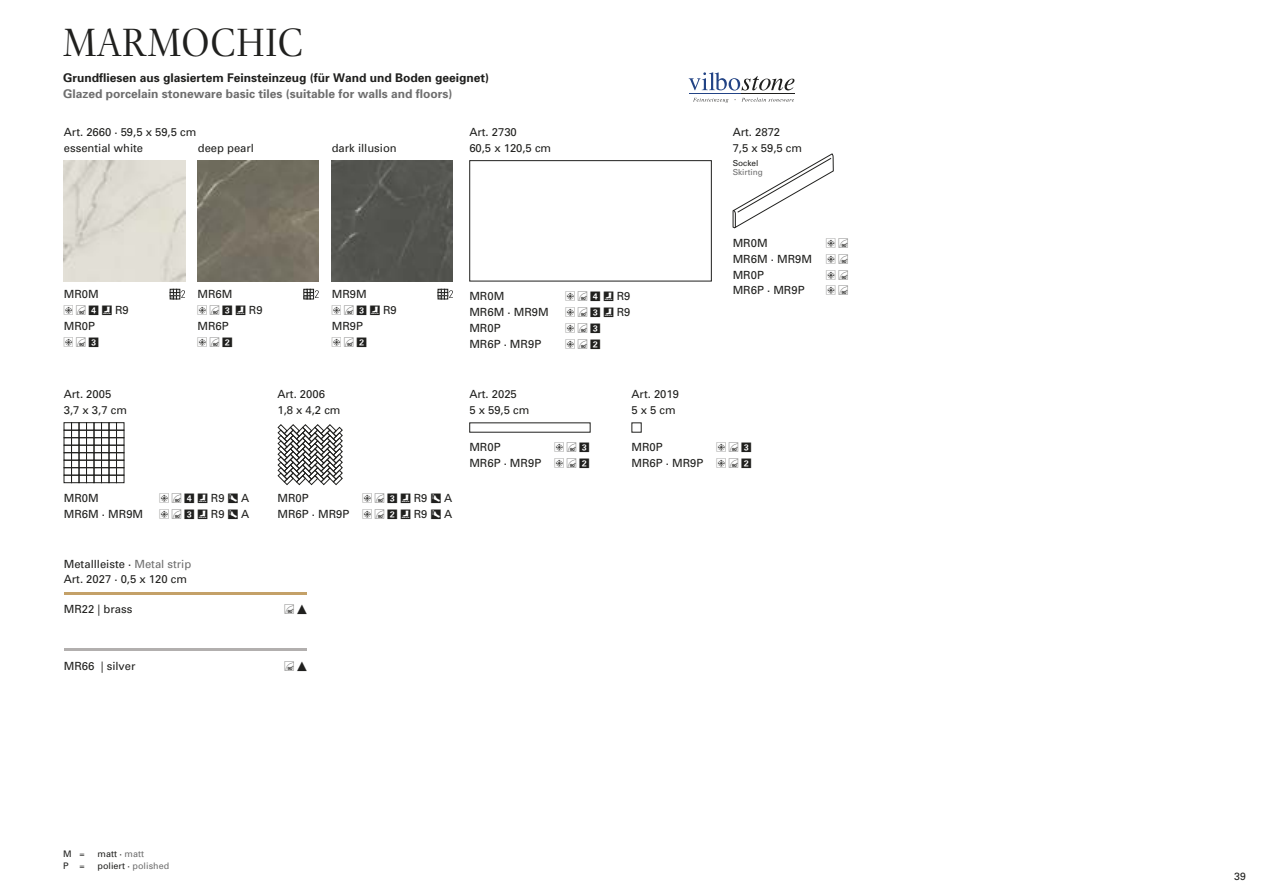
<style>
.page{position:relative;width:1263px;height:893px;background:#fff}
.page>*{position:absolute;margin:0;border:0;box-sizing:border-box;transform-origin:0 0}
.t1{font:39px "Villeroy Boch";color:#20201e}
.t2{font:700 12px "Univers";color:#20201e}
.t3{font:700 12px "Univers";color:#6e6e6e}
.t4{font:11.25px/15.8px "Univers";color:#20201e}
.t5{font:11.25px "VB6 Times New 1006 MDV";color:#20201e}
.t6{font:10.5px "Univers";color:#20201e}
.t7{font:9px "Univers";color:#20201e}
.t8{font:8.25px "Univers";color:#6e6e6e}
.t9{font:8.25px "Univers";color:#20201e}
.s1{font-family:"Univers"}
.s2{color:#6e6e6e}
.s3{font-family:"VB6 Times New 1006 MDV"}
</style>
<div class="page">
<svg style="left:732px;top:153px;width:102px;height:76px"></svg>
<svg style="left:170px;top:289px;width:15px;height:10px"></svg>
<svg style="left:304px;top:289px;width:15px;height:10px"></svg>
<svg style="left:438px;top:289px;width:15px;height:10px"></svg>
<svg style="left:689px;top:72px;width:105px;height:19px"></svg>
<hr style="left:740px;top:93px;width:54px;height:1px;background:#20201e">
<hr style="left:689px;top:93px;width:51px;height:1px;background:#224385">
<div style="left:332px;top:160px;width:121px;height:121px;background:#53544f"></div>
<img style="left:198px;top:160px;width:121px;height:121px">
<img style="left:64px;top:160px;width:121px;height:121px">
<div style="left:469px;top:160px;width:243px;height:121px;border:1px solid #20201e"></div>
<svg style="left:278px;top:424px;width:65px;height:61px"></svg>
<svg style="left:64px;top:422px;width:60px;height:61px"></svg>
<hr style="left:64px;top:592px;width:242px;height:2px;background:#c4a168">
<hr style="left:64px;top:649px;width:242px;height:2px;background:#b2afae">
<svg style="left:693px;top:98px;width:36px;height:5px"></svg>
<svg style="left:735px;top:98px;width:59px;height:4px"></svg>
<h1 class="t1" style="left:62px;top:17px;width:243px">MARMOCHIC</h1>
<p class="t2" style="left:63px;top:70px;width:428px">Grundfliesen aus glasiertem Feinsteinzeug (für Wand und Boden geeignet)</p>
<p class="t3" style="left:63px;top:87px;width:391px">Glazed porcelain stoneware basic tiles (suitable for walls and floors)</p>
<p class="t4" style="left:64px;top:124px;width:134px">Art. 2660 · 59,5 x 59,5 cm essential white</p>
<p class="t4" style="left:198px;top:140px;width:58px">deep pearl</p>
<p class="t4" style="left:332px;top:140px;width:67px">dark illusion</p>
<p class="t4" style="left:64px;top:287px;width:36px">MR0M</p>
<p class="t5" style="left:64px;top:304px;width:67px">~ } Z S <span class="s1">R9</span></p>
<p class="t4" style="left:64px;top:318px;width:33px">MR0P</p>
<p class="t5" style="left:64px;top:335px;width:37px">~ } T</p>
<p class="t4" style="left:198px;top:287px;width:36px">MR6M</p>
<p class="t5" style="left:198px;top:304px;width:67px">~ } T S <span class="s1">R9</span></p>
<p class="t4" style="left:198px;top:318px;width:33px">MR6P</p>
<p class="t5" style="left:198px;top:335px;width:37px">~ } R</p>
<p class="t4" style="left:332px;top:287px;width:36px">MR9M</p>
<p class="t5" style="left:332px;top:304px;width:67px">~ } T S <span class="s1">R9</span></p>
<p class="t4" style="left:332px;top:318px;width:33px">MR9P</p>
<p class="t5" style="left:332px;top:335px;width:37px">~ } R</p>
<p class="t4" style="left:469px;top:124px;width:83px">Art. 2730<br>60,5 x 120,5 cm</p>
<p class="t4" style="left:469px;top:289px;width:36px">MR0M</p>
<p class="t5" style="left:565px;top:290px;width:67px">~ } Z S <span class="s1">R9</span></p>
<p class="t4" style="left:469px;top:304px;width:81px">MR6M · MR9M</p>
<p class="t5" style="left:565px;top:306px;width:67px">~ } T S <span class="s1">R9</span></p>
<p class="t4" style="left:469px;top:320px;width:33px">MR0P</p>
<p class="t5" style="left:565px;top:321px;width:37px">~ } T</p>
<p class="t4" style="left:469px;top:336px;width:73px">MR6P · MR9P</p>
<p class="t5" style="left:565px;top:337px;width:37px">~ } R</p>
<p class="t4" style="left:733px;top:124px;width:71px">Art. 2872<br>7,5 x 59,5 cm</p>
<p class="t9" style="left:733px;top:158px;width:27px">Sockel</p>
<p class="t8" style="left:733px;top:168px;width:32px">Skirting</p>
<p class="t4" style="left:733px;top:235px;width:36px">MR0M</p>
<p class="t5" style="left:826px;top:237px;width:23px">~ }</p>
<p class="t4" style="left:733px;top:251px;width:81px">MR6M · MR9M</p>
<p class="t5" style="left:826px;top:252px;width:23px">~ }</p>
<p class="t4" style="left:733px;top:267px;width:33px">MR0P</p>
<p class="t5" style="left:826px;top:268px;width:23px">~ }</p>
<p class="t4" style="left:733px;top:283px;width:73px">MR6P · MR9P</p>
<p class="t5" style="left:826px;top:284px;width:23px">~ }</p>
<p class="t4" style="left:64px;top:386px;width:65px">Art. 2005<br>3,7 x 3,7 cm</p>
<p class="t4" style="left:277px;top:386px;width:65px">Art. 2006<br>1,8 x 4,2 cm</p>
<p class="t4" style="left:64px;top:490px;width:36px">MR0M</p>
<p class="t5" style="left:159px;top:492px;width:91px">~ } Z S <span class="s1">R9</span> F <span class="s1">A</span></p>
<p class="t4" style="left:64px;top:506px;width:81px">MR6M · MR9M</p>
<p class="t5" style="left:159px;top:507px;width:91px">~ } T S <span class="s1">R9</span> F <span class="s1">A</span></p>
<p class="t4" style="left:64px;top:556px;width:129px">Metallleiste · <span class="s2">Metal strip<br></span>Art. 2027 · 0,5 x 120 cm</p>
<p class="t4" style="left:277px;top:490px;width:33px">MR0P</p>
<p class="t5" style="left:362px;top:492px;width:91px">~ } T S <span class="s1">R9</span> F <span class="s1">A</span></p>
<p class="t4" style="left:277px;top:506px;width:176px">MR6P · MR9P <span class="s3">~ } R S</span> R9 <span class="s3">F</span> A</p>
<p class="t4" style="left:64px;top:601px;width:70px">MR22 | brass</p>
<p class="t5" style="left:284px;top:603px;width:24px">} X</p>
<p class="t4" style="left:469px;top:386px;width:62px">Art. 2025<br>5 x 59,5 cm</p>
<p class="t4" style="left:469px;top:440px;width:33px">MR0P</p>
<p class="t5" style="left:554px;top:441px;width:37px">~ } T</p>
<p class="t4" style="left:469px;top:455px;width:122px">MR6P · MR9P <span class="s3">~ } R</span></p>
<p class="t4" style="left:64px;top:658px;width:73px">MR66 | silver</p>
<p class="t5" style="left:284px;top:659px;width:24px">} X</p>
<p class="t4" style="left:631px;top:386px;width:49px">Art. 2019<br>5 x 5 cm</p>
<p class="t4" style="left:631px;top:440px;width:33px">MR0P</p>
<p class="t5" style="left:716px;top:441px;width:37px">~ } T</p>
<p class="t4" style="left:631px;top:455px;width:122px">MR6P · MR9P <span class="s3">~ } R</span></p>
<p class="t7" style="left:63px;top:849px;width:23px">M =</p>
<p class="t7" style="left:98px;top:849px;width:48px">matt · <span class="s2">matt</span></p>
<p class="t7" style="left:63px;top:861px;width:23px">P =</p>
<p class="t7" style="left:98px;top:861px;width:73px">poliert · <span class="s2">polished</span></p>
<p class="t6" style="left:1234px;top:870px;width:13px">39</p>
</div>
